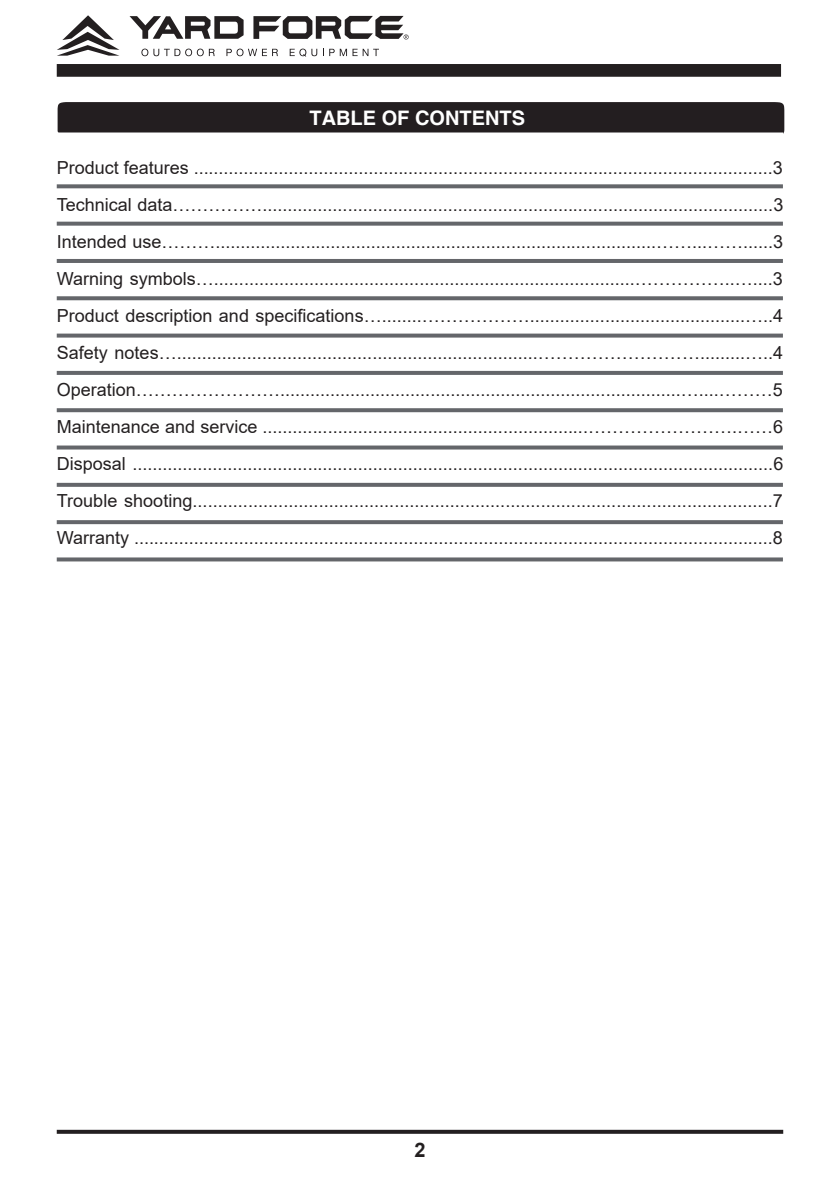
<style>
.page{position:relative;width:840px;height:1191px;background:#fff}
.page>*{position:absolute;margin:0;border:0;box-sizing:border-box;transform-origin:0 0}
.t1{font:700 20px "Helvetica";color:#fff}
.t2{font:700 20px "Arial";color:#231f20}
.t3{font:18px "Arial";color:#231f20}
</style>
<div class="page">
<div style="left:58px;top:65px;width:721px;height:11px;background:#231f20"></div>
<div style="left:57px;top:64px;width:723px;height:13px;border:2px solid #231f20"></div>
<div style="left:57px;top:1129px;width:725px;height:4px;border:2px solid #231f20"></div>
<svg style="left:57px;top:15px;width:62px;height:41px"></svg>
<svg style="left:129px;top:16px;width:114px;height:23px"></svg>
<svg style="left:141px;top:49px;width:74px;height:7px"></svg>
<svg style="left:226px;top:49px;width:52px;height:7px"></svg>
<svg style="left:289px;top:49px;width:29px;height:8px"></svg>
<svg style="left:329px;top:49px;width:50px;height:7px"></svg>
<svg style="left:253px;top:16px;width:155px;height:24px"></svg>
<div style="left:58px;top:102px;width:725px;height:31px;background:#231e20"></div>
<svg style="left:57px;top:184px;width:725px;height:4px;background:#707276"></svg>
<hr style="left:57px;top:259px;width:725px;height:4px;background:#64666a">
<svg style="left:57px;top:222px;width:725px;height:4px;background:#717376"></svg>
<svg style="left:57px;top:296px;width:725px;height:4px;background:#6e7074"></svg>
<svg style="left:57px;top:333px;width:725px;height:4px;background:#7a7c7f"></svg>
<svg style="left:57px;top:371px;width:725px;height:4px;background:#67696d"></svg>
<svg style="left:57px;top:408px;width:725px;height:4px;background:#6c6e71"></svg>
<svg style="left:57px;top:445px;width:725px;height:4px;background:#787a7d"></svg>
<svg style="left:57px;top:483px;width:725px;height:4px;background:#696b6f"></svg>
<svg style="left:57px;top:520px;width:725px;height:4px;background:#696b6f"></svg>
<svg style="left:57px;top:557px;width:725px;height:4px;background:#76777b"></svg>
<p class="t1" style="left:309px;top:106px;width:217px">TABLE OF CONTENTS</p>
<p class="t3" style="left:57px;top:155px;width:727px">Product features ....................................................................................................................3</p>
<p class="t3" style="left:57px;top:192px;width:727px">Technical data……………......................................................................................................3</p>
<p class="t3" style="left:57px;top:229px;width:727px">Intended use………........................................................................................……...……......3</p>
<p class="t3" style="left:57px;top:266px;width:727px">Warning symbols…....................................................................................……………..…....3</p>
<p class="t3" style="left:57px;top:303px;width:727px">Product description and specifications…........………………...........................................…..4</p>
<p class="t3" style="left:57px;top:340px;width:727px">Safety notes…........................................................................……………………….........…..4</p>
<p class="t3" style="left:57px;top:377px;width:727px">Operation……………………................................................................................…....………5</p>
<p class="t3" style="left:57px;top:414px;width:727px">Maintenance and service .................................................................…………………….……6</p>
<p class="t3" style="left:57px;top:451px;width:727px">Disposal ................................................................................................................................6</p>
<p class="t3" style="left:57px;top:488px;width:727px">Trouble shooting...................................................................................................................7</p>
<p class="t3" style="left:57px;top:525px;width:727px">Warranty ................................................................................................................................8</p>
<p class="t2" style="left:414px;top:1135px;width:13px">2</p>
</div>
